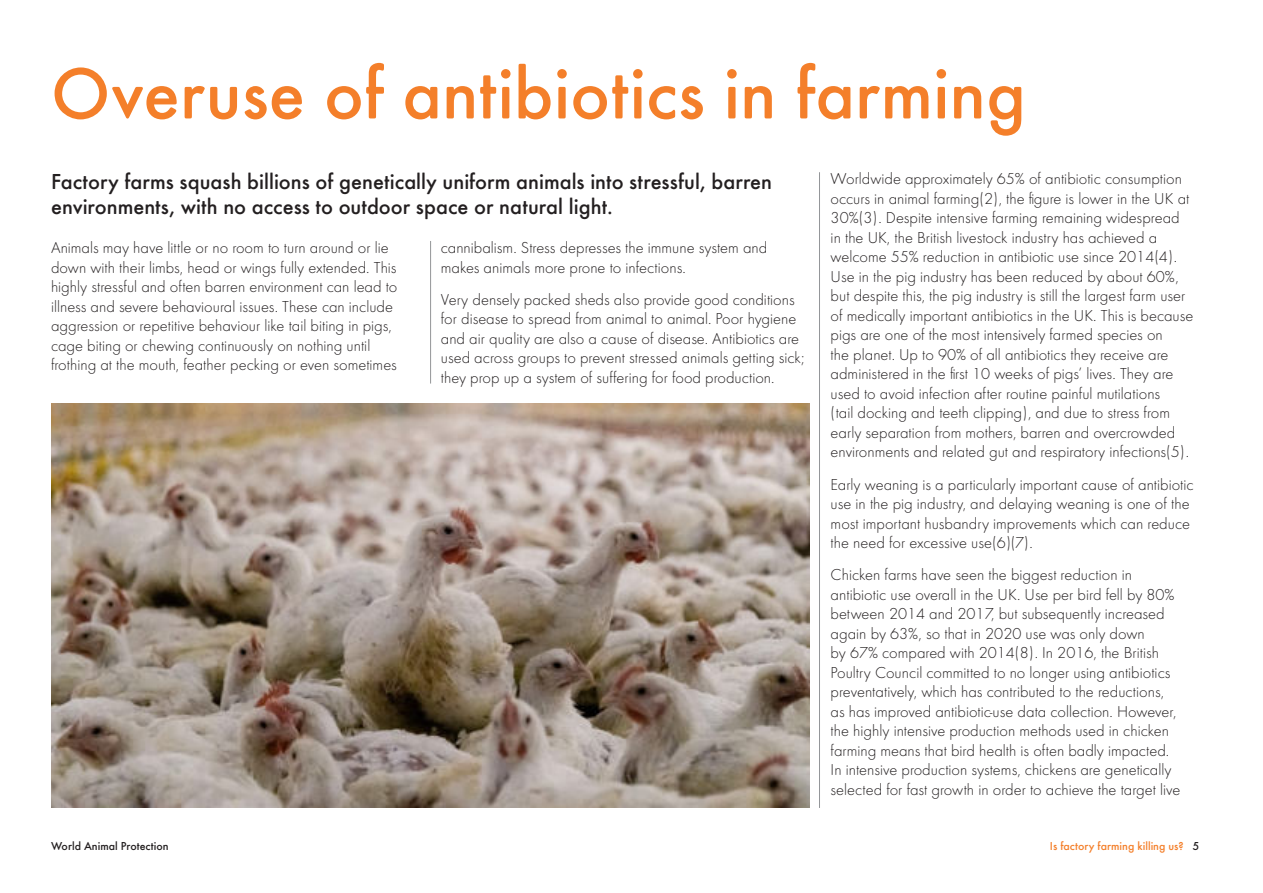
<style>
.page{position:relative;width:1263px;height:893px;background:#fff}
.page>*{position:absolute;margin:0;border:0;box-sizing:border-box;transform-origin:0 0}
.t1{font:500 75px "Futura Round";color:#f47f2a}
.t2{font:500 22.5px/25.5px "Futura Round";color:#231f20}
.t3{font:300 16.5px/19.5px "Futura Round";color:#231f20}
.t4{font:500 12px "Futura Round";color:#f47f2a}
.t5{font:500 12px "Futura Round";color:#231f20}
.s1{color:#231f20}
</style>
<div class="page">
<img style="left:51px;top:404px;width:758px;height:404px">
<hr style="left:819px;top:172px;width:1px;height:636px;background:#939598">
<hr style="left:430px;top:241px;width:1px;height:143px;background:#939598">
<h1 class="t1" style="left:51px;top:63px;width:976px">Overuse of antibiotics in farming</h1>
<h2 class="t2" style="left:51px;top:170px;width:723px">Factory farms squash billions of genetically uniform animals into stressful, barren environments, with no access to outdoor space or natural light.</h2>
<p class="t3" style="left:51px;top:239px;width:348px">Animals may have little or no room to turn around or lie down with their limbs, head or wings fully extended. This highly stressful and often barren environment can lead to illness and severe behavioural issues. These can include aggression or repetitive behaviour like tail biting in pigs, cage biting or chewing continuously on nothing until frothing at the mouth, feather pecking or even sometimes</p>
<p class="t3" style="left:441px;top:239px;width:328px">cannibalism. Stress depresses the immune system and makes animals more prone to infections.</p>
<p class="t3" style="left:441px;top:291px;width:365px">Very densely packed sheds also provide good conditions for disease to spread from animal to animal. Poor hygiene and air quality are also a cause of disease. Antibiotics are used across groups to prevent stressed animals getting sick; they prop up a system of suffering for food production.</p>
<p class="t3" style="left:831px;top:170px;width:364px">Worldwide approximately 65% of antibiotic consumption occurs in animal farming(2), the figure is lower in the UK at 30%(3). Despite intensive farming remaining widespread in the UK, the British livestock industry has achieved a welcome 55% reduction in antibiotic use since 2014(4).<br>Use in the pig industry has been reduced by about 60%, but despite this, the pig industry is still the largest farm user of medically important antibiotics in the UK. This is because pigs are one of the most intensively farmed species on<br>the planet. Up to 90% of all antibiotics they receive are administered in the first 10 weeks of pigs’ lives. They are used to avoid infection after routine painful mutilations<br>(tail docking and teeth clipping), and due to stress from early separation from mothers, barren and overcrowded environments and related gut and respiratory infections(5).</p>
<p class="t3" style="left:831px;top:476px;width:365px">Early weaning is a particularly important cause of antibiotic use in the pig industry, and delaying weaning is one of the most important husbandry improvements which can reduce the need for excessive use(6)(7).</p>
<p class="t3" style="left:831px;top:566px;width:351px">Chicken farms have seen the biggest reduction in antibiotic use overall in the UK. Use per bird fell by 80% between 2014 and 2017, but subsequently increased again by 63%, so that in 2020 use was only down<br>by 67% compared with 2014(8). In 2016, the British Poultry Council committed to no longer using antibiotics preventatively, which has contributed to the reductions, as has improved antibiotic-use data collection. However, the highly intensive production methods used in chicken farming means that bird health is often badly impacted.<br>In intensive production systems, chickens are genetically selected for fast growth in order to achieve the target live</p>
<p class="t5" style="left:51px;top:839px;width:119px">World Animal Protection</p>
<p class="t4" style="left:1050px;top:841px;width:151px">Is factory farming killing us? <span class="s1">5</span></p>
</div>
